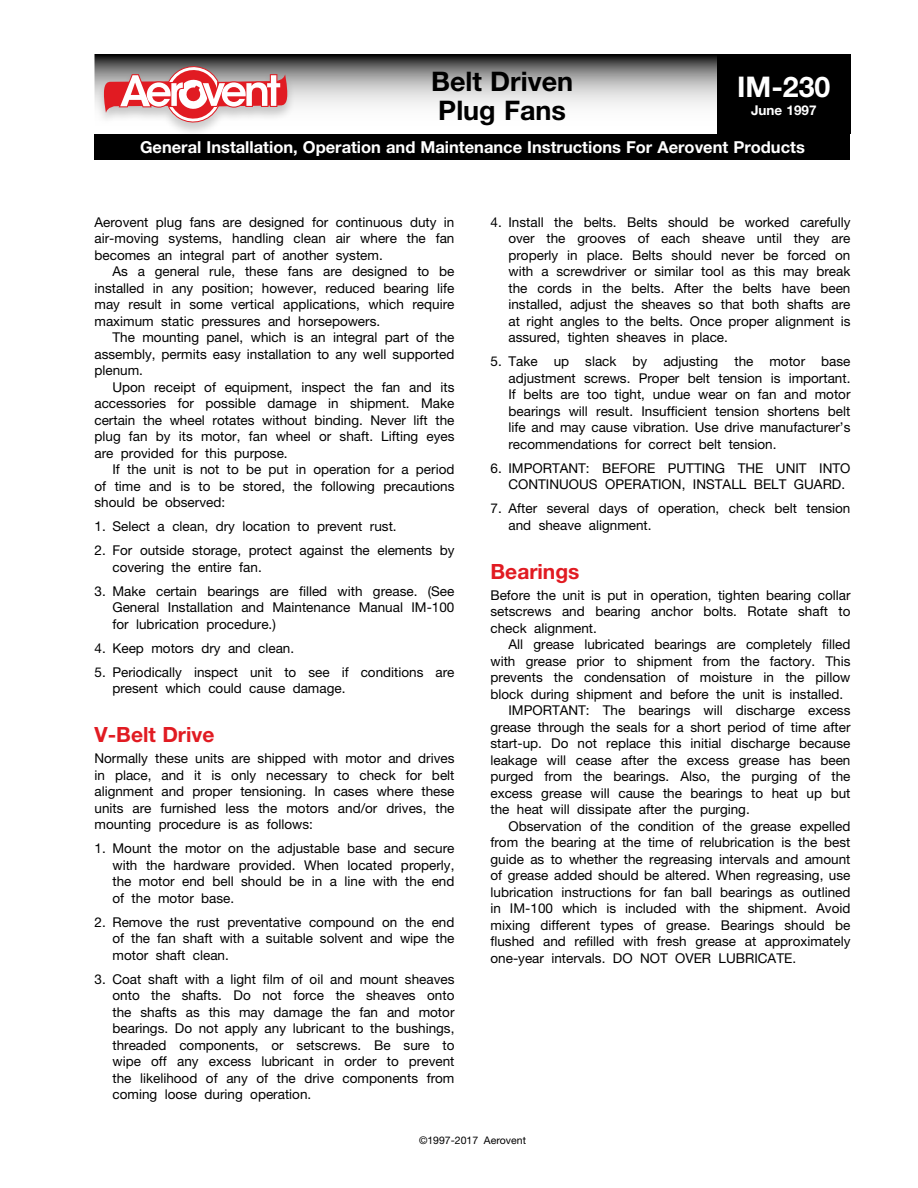
<style>
.page{position:relative;width:918px;height:1188px;background:#fff}
.page>*{position:absolute;margin:0;border:0;box-sizing:border-box;transform-origin:0 0}
.t1{font:700 28.5px "Helvetica Neue";color:#fff}
.t2{font:700 27px/28.5px "Helvetica Neue";color:#000}
.t3{font:700 21px "Helvetica Neue";color:#e11b22}
.t4{font:700 16.5px "Helvetica Neue";color:#fff}
.t5{font:13.5px/16.5px "Helvetica Neue";color:#000;text-align:justify}
.t6{font:700 13.5px "Helvetica Neue";color:#fff}
.t7{font:10.5px "Helvetica Neue";color:#000}
</style>
<div class="page">
<div style="left:94px;top:134px;width:756px;height:26px;background:#000"></div>
<svg style="left:97px;top:57px;width:620px;height:49px;background:#a2a2a2"></svg>
<div style="left:94px;top:54px;width:756px;height:86px;border:2px solid #000"></div>
<div style="left:717px;top:54px;width:133px;height:80px;background:#000"></div>
<div style="left:96px;top:65px;width:200px;height:73px;background:#000;opacity:.2"></div>
<svg style="left:104px;top:66px;width:183px;height:56px"></svg>
<h2 class="t2" style="left:431px;top:67px;width:144px">Belt Driven<br>Plug Fans</h2>
<h1 class="t1" style="left:737px;top:69px;width:95px">IM-230</h1>
<p class="t6" style="left:751px;top:101px;width:67px">June 1997</p>
<p class="t4" style="left:140px;top:137px;width:666px">General Installation, Operation and Maintenance Instructions For Aerovent Products</p>
<p class="t5" style="left:94px;top:213px;width:362px">Aerovent plug fans are designed for continuous duty in air-moving systems, handling clean air where the fan becomes an integral part of another system.</p>
<p class="t5" style="left:94px;top:263px;width:362px;text-indent:18px">As a general rule, these fans are designed to be installed in any position; however, reduced bearing life may result in some vertical applications, which require maximum static pressures and horsepowers.</p>
<p class="t5" style="left:94px;top:329px;width:362px;text-indent:18px">The mounting panel, which is an integral part of the assembly, permits easy installation to any well supported plenum.</p>
<p class="t5" style="left:94px;top:378px;width:362px;text-indent:18px">Upon receipt of equipment, inspect the fan and its accessories for possible damage in shipment. Make certain the wheel rotates without binding. Never lift the plug fan by its motor, fan wheel or shaft. Lifting eyes are provided for this purpose.</p>
<p class="t5" style="left:94px;top:461px;width:362px;text-indent:18px">If the unit is not to be put in operation for a period of time and is to be stored, the following precautions should be observed:</p>
<p class="t5" style="left:94px;top:518px;width:304px">1. Select a clean, dry location to prevent rust.</p>
<p class="t5" style="left:112px;top:542px;width:343px;text-indent:-18px">2. For outside storage, protect against the elements by covering the entire fan.</p>
<p class="t5" style="left:112px;top:582px;width:344px;text-indent:-18px">3. Make certain bearings are filled with grease. (See General Installation and Maintenance Manual IM-100 for lubrication procedure.)</p>
<p class="t5" style="left:94px;top:639px;width:201px">4. Keep motors dry and clean.</p>
<p class="t5" style="left:112px;top:663px;width:344px;text-indent:-18px">5. Periodically inspect unit to see if conditions are present which could cause damage.</p>
<h3 class="t3" style="left:94px;top:722px;width:121px">V-Belt Drive</h3>
<p class="t5" style="left:94px;top:750px;width:362px">Normally these units are shipped with motor and drives in place, and it is only necessary to check for belt alignment and proper tensioning. In cases where these units are furnished less the motors and/or drives, the mounting procedure is as follows:</p>
<p class="t5" style="left:112px;top:840px;width:344px;text-indent:-18px">1. Mount the motor on the adjustable base and secure with the hardware provided. When located properly, the motor end bell should be in a line with the end of the motor base.</p>
<p class="t5" style="left:112px;top:914px;width:344px;text-indent:-18px">2. Remove the rust preventative compound on the end of the fan shaft with a suitable solvent and wipe the motor shaft clean.</p>
<p class="t5" style="left:112px;top:971px;width:344px;text-indent:-18px">3. Coat shaft with a light film of oil and mount sheaves onto the shafts. Do not force the sheaves onto the shafts as this may damage the fan and motor bearings. Do not apply any lubricant to the bushings, threaded components, or setscrews. Be sure to wipe off any excess lubricant in order to prevent the likelihood of any of the drive components from coming loose during operation.</p>
<p class="t7" style="left:419px;top:1134px;width:108px">©1997-2017 Aerovent</p>
<p class="t5" style="left:508px;top:213px;width:344px;text-indent:-18px">4. Install the belts. Belts should be worked carefully over the grooves of each sheave until they are properly in place. Belts should never be forced on with a screwdriver or similar tool as this may break the cords in the belts. After the belts have been installed, adjust the sheaves so that both shafts are at right angles to the belts. Once proper alignment is assured, tighten sheaves in place.</p>
<p class="t5" style="left:508px;top:353px;width:344px;text-indent:-18px">5. Take up slack by adjusting the motor base adjustment screws. Proper belt tension is important.<br>If belts are too tight, undue wear on fan and motor bearings will result. Insufficient tension shortens belt life and may cause vibration. Use drive manufacturer’s recommendations for correct belt tension.</p>
<p class="t5" style="left:508px;top:459px;width:344px;text-indent:-18px">6. IMPORTANT: BEFORE PUTTING THE UNIT INTO<br>CONTINUOUS OPERATION, INSTALL BELT GUARD.</p>
<p class="t5" style="left:508px;top:500px;width:344px;text-indent:-18px">7. After several days of operation, check belt tension and sheave alignment.</p>
<h3 class="t3" style="left:490px;top:558px;width:91px">Bearings</h3>
<p class="t5" style="left:490px;top:587px;width:362px">Before the unit is put in operation, tighten bearing collar setscrews and bearing anchor bolts. Rotate shaft to check alignment.</p>
<p class="t5" style="left:508px;top:636px;width:344px">All grease lubricated bearings are completely filled</p>
<p class="t5" style="left:490px;top:653px;width:362px">with grease prior to shipment from the factory. This</p>
<p class="t5" style="left:490px;top:669px;width:362px">prevents the condensation of moisture in the pillow</p>
<p class="t5" style="left:490px;top:686px;width:354px">block during shipment and before the unit is installed.</p>
<p class="t5" style="left:508px;top:702px;width:344px">IMPORTANT: The bearings will discharge excess</p>
<p class="t5" style="left:490px;top:719px;width:362px">grease through the seals for a short period of time after</p>
<p class="t5" style="left:490px;top:735px;width:362px">start-up. Do not replace this initial discharge because</p>
<p class="t5" style="left:490px;top:752px;width:362px">leakage will cease after the excess grease has been</p>
<p class="t5" style="left:490px;top:768px;width:362px">purged from the bearings. Also, the purging of the</p>
<p class="t5" style="left:490px;top:785px;width:362px">excess grease will cause the bearings to heat up but</p>
<p class="t5" style="left:490px;top:801px;width:261px">the heat will dissipate after the purging.</p>
<p class="t5" style="left:508px;top:818px;width:344px">Observation of the condition of the grease expelled</p>
<p class="t5" style="left:490px;top:834px;width:362px">from the bearing at the time of relubrication is the best</p>
<p class="t5" style="left:490px;top:851px;width:362px">guide as to whether the regreasing intervals and amount</p>
<p class="t5" style="left:490px;top:867px;width:362px">of grease added should be altered. When regreasing, use</p>
<p class="t5" style="left:490px;top:884px;width:362px">lubrication instructions for fan ball bearings as outlined</p>
<p class="t5" style="left:490px;top:900px;width:362px">in IM-100 which is included with the shipment. Avoid</p>
<p class="t5" style="left:490px;top:917px;width:362px">mixing different types of grease. Bearings should be</p>
<p class="t5" style="left:490px;top:933px;width:362px">flushed and refilled with fresh grease at approximately</p>
<p class="t5" style="left:490px;top:950px;width:307px">one-year intervals. DO NOT OVER LUBRICATE.</p>
</div>
